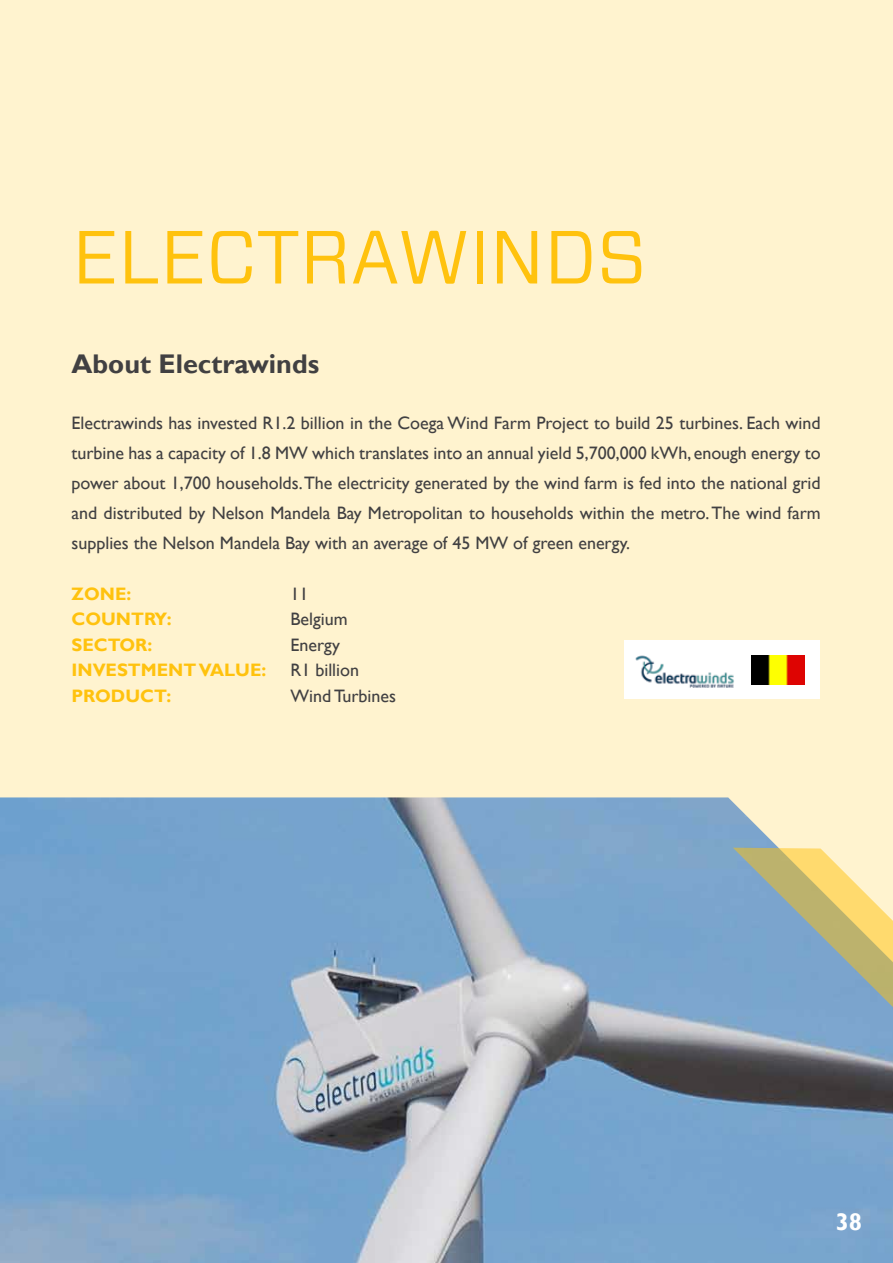
<style>
.page{position:relative;width:893px;height:1263px;background:#fff3cf}
.page>*{position:absolute;margin:0;border:0;box-sizing:border-box;transform-origin:0 0}
.t1{font:75px "Vitesse Sans";color:#ffc20e}
.t2{font:700 27px "Gill Sans";color:#414042}
.t3{font:700 24px "Gill Sans";color:#fff}
.t4{font:18px/30px "Gill Sans";color:#414042;text-align:justify}
.t5{font:700 18px "Gill Sans";color:#ffc20e}
</style>
<div class="page">
<div style="left:624px;top:640px;width:196px;height:59px;background:#fff"></div>
<img style="left:635px;top:655px;width:99px;height:33px">
<img style="left:751px;top:656px;width:54px;height:28px">
<img style="left:0;top:797px;width:893px;height:466px">
<svg style="left:733px;top:848px;width:160px;height:172px;background:#a8b6aa"></svg>
<h1 class="t1" style="left:72px;top:206px;width:576px">ELECTRAWINDS</h1>
<h2 class="t2" style="left:71px;top:348px;width:249px">About Electrawinds</h2>
<p class="t4" style="left:71px;top:408px;width:751px">Electrawinds has invested R1.2 billion in the Coega Wind Farm Project to build 25 turbines. Each wind turbine has a capacity of 1.8 MW which translates into an annual yield 5,700,000 kWh, enough energy to power about 1,700 households. The electricity generated by the wind farm is fed into the national grid and distributed by Nelson Mandela Bay Metropolitan to households within the metro. The wind farm supplies the Nelson Mandela Bay with an average of 45 MW of green energy.</p>
<p class="t5" style="left:71px;top:583px;width:61px">ZONE:</p>
<p class="t4" style="left:290px;top:579px;width:19px">11</p>
<p class="t5" style="left:71px;top:608px;width:102px">COUNTRY:</p>
<p class="t4" style="left:290px;top:605px;width:59px">Belgium</p>
<p class="t5" style="left:71px;top:634px;width:82px">SECTOR:</p>
<p class="t4" style="left:290px;top:630px;width:51px">Energy</p>
<p class="t5" style="left:71px;top:659px;width:196px">INVESTMENT VALUE:</p>
<p class="t4" style="left:290px;top:656px;width:70px">R1 billion</p>
<p class="t5" style="left:71px;top:685px;width:101px">PRODUCT:</p>
<p class="t4" style="left:290px;top:681px;width:107px">Wind Turbines</p>
<h3 class="t3" style="left:836px;top:1207px;width:28px">38</h3>
</div>
